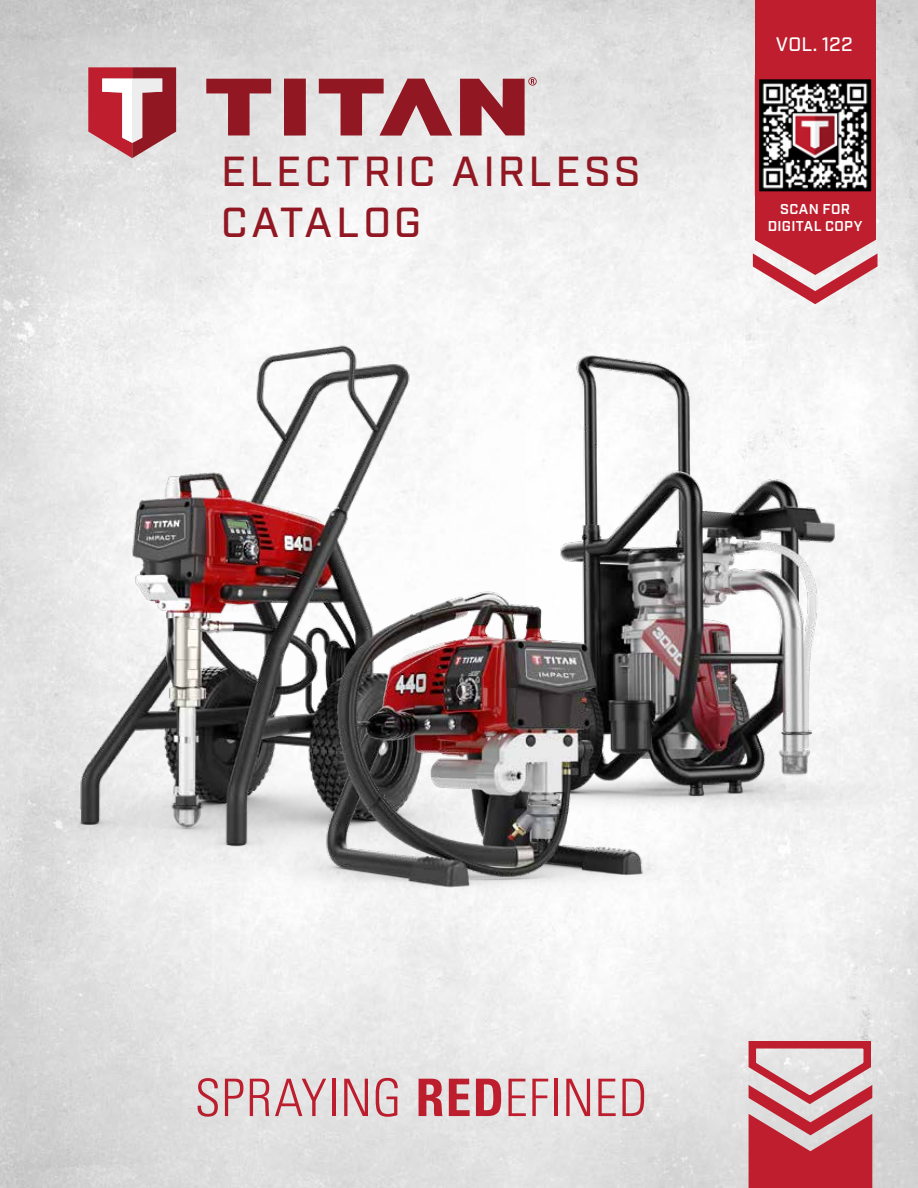
<style>
.page{position:relative;width:918px;height:1188px;background:#fff}
.page>*{position:absolute;margin:0;border:0;box-sizing:border-box;transform-origin:0 0}
.t1{font:300 condensed 51.75px "Univers LT Pro";letter-spacing:.02em;color:#be1e2d}
.t2{font:500 42px/50.4px "Industry";letter-spacing:.085em;color:#911722}
.t3{font:500 19.5px "Industry";letter-spacing:.005em;color:#fff}
.t4{font:600 14.25px/17.1px "Industry";letter-spacing:.025em;color:#fff;text-align:center}
.s1{font-weight:700}
</style>
<div class="page">
<div style="left:677px;top:330px;width:230px;height:510px;background:#f3f3f3"></div>
<img style="left:527px;top:330px;width:323px;height:468px">
<img style="left:74px;top:321px;width:383px;height:564px">
<svg style="left:88px;top:67px;width:88px;height:91px;background:#c16b73"></svg>
<svg style="left:206px;top:79px;width:65px;height:56px;background:#b97b81"></svg>
<div style="left:284px;top:79px;width:22px;height:57px;background:#911722"></div>
<svg style="left:319px;top:79px;width:133px;height:57px;background:#ba7b80"></svg>
<svg style="left:460px;top:77px;width:77px;height:58px;background:#ad5c64"></svg>
<img style="left:277px;top:587px;width:400px;height:303px">
<svg style="left:745px;top:1037px;width:130px;height:151px;background:#cd767f"></svg>
<div style="left:755px;top:0;width:121px;height:240px;background:#be1e2d"></div>
<svg style="left:753px;top:240px;width:124px;height:64px"></svg>
<img style="left:760px;top:80px;width:111px;height:111px">
<div style="left:755px;top:75px;width:121px;height:121px;border:4px solid #be1e2d"></div>
<p class="t2" style="left:221px;top:148px;width:421px">ELECTRIC AIRLESS<br>CATALOG</p>
<p class="t3" style="left:776px;top:33px;width:78px">VOL. 122</p>
<p class="t4" style="left:768px;top:201px;width:96px">SCAN FOR<br>DIGITAL COPY</p>
<p class="t1" style="left:195px;top:1063px;width:454px">SPRAYING <span class="s1">RED</span>EFINED</p>
</div>
